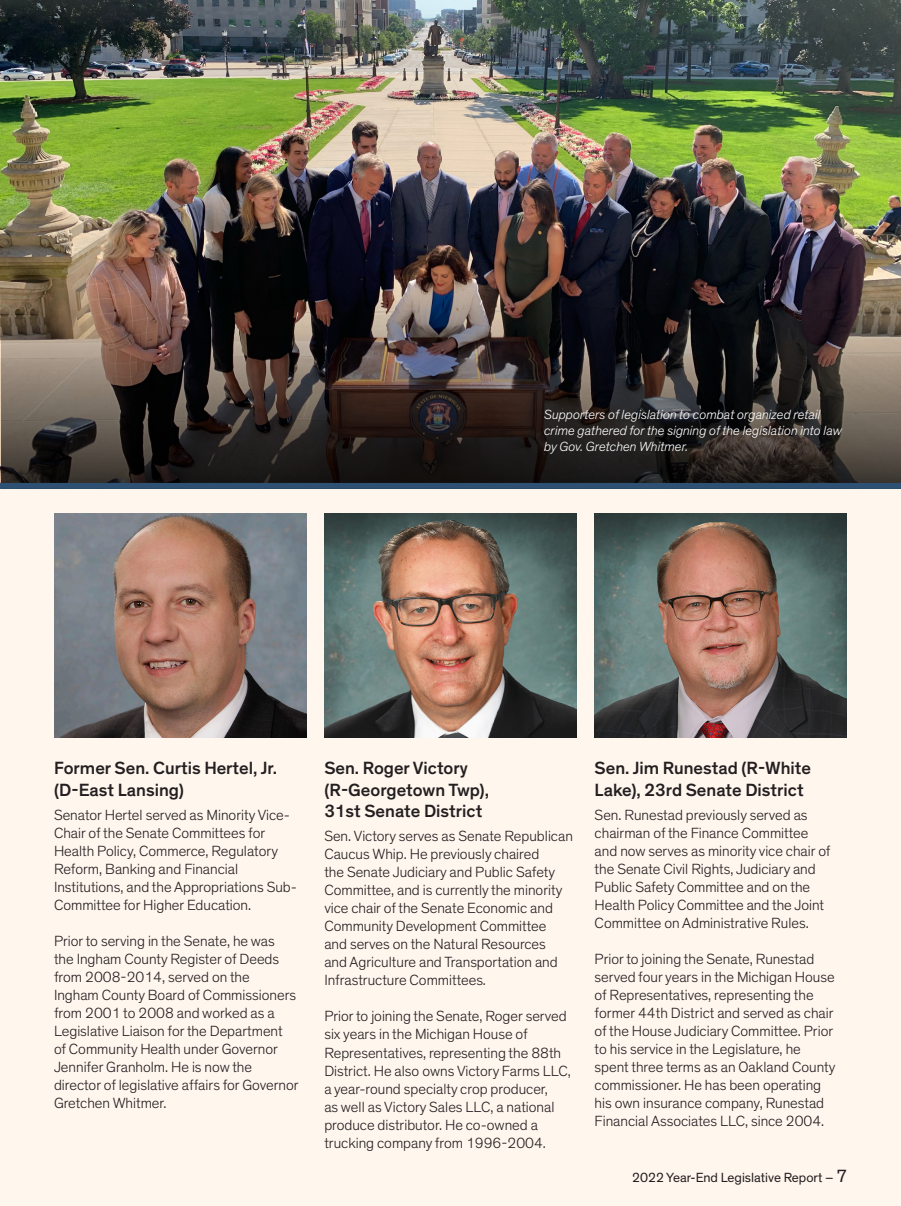
<style>
.page{position:relative;width:901px;height:1206px;background:#fff}
.page>*{position:absolute;margin:0;border:0;box-sizing:border-box;transform-origin:0 0}
.t1{font:500 18px/21.6px "Theinhardt";color:#231f20}
.t2{font:300 15px/18px "Theinhardt";color:#231f20}
.t3{font:italic 300 13.5px/16.2px "Theinhardt";color:#fff}
.t4{font:13.5px "Theinhardt";color:#231f20}
.s1{font-size:18px}
</style>
<div class="page">
<div style="left:0;top:1px;width:901px;height:1204px;background:#fff6ee"></div>
<svg style="left:0;top:0;width:900px;height:1px"></svg>
<img style="left:0;top:1px;width:901px;height:482px">
<svg style="left:1px;top:283px;width:900px;height:200px;background:#3d3531"></svg>
<img style="left:54px;top:513px;width:252px;height:225px">
<img style="left:324px;top:513px;width:252px;height:225px">
<img style="left:594px;top:513px;width:253px;height:225px">
<div style="left:0;top:483px;width:901px;height:6px;background:#2e5072"></div>
<p class="t3" style="left:544px;top:406px;width:299px">Supporters of legislation to combat organized retail crime gathered for the signing of the legislation into law by Gov. Gretchen Whitmer.</p>
<p class="t1" style="left:54px;top:757px;width:225px">Former Sen. Curtis Hertel, Jr. (D-East Lansing)</p>
<p class="t2" style="left:54px;top:805px;width:244px">Senator Hertel served as Minority Vice-Chair of the Senate Committees for Health Policy, Commerce, Regulatory Reform, Banking and Financial Institutions, and the Appropriations Sub-Committee for Higher Education.</p>
<p class="t2" style="left:54px;top:931px;width:246px">Prior to serving in the Senate, he was<br>the Ingham County Register of Deeds from 2008-2014, served on the<br>Ingham County Board of Commissioners from 2001 to 2008 and worked as a Legislative Liaison for the Department<br>of Community Health under Governor Jennifer Granholm. He is now the director of legislative affairs for Governor Gretchen Whitmer.</p>
<p class="t1" style="left:324px;top:757px;width:166px">Sen. Roger Victory (R-Georgetown Twp),<br>31st Senate District</p>
<p class="t2" style="left:324px;top:827px;width:250px">Sen. Victory serves as Senate Republican Caucus Whip. He previously chaired<br>the Senate Judiciary and Public Safety Committee, and is currently the minority vice chair of the Senate Economic and Community Development Committee and serves on the Natural Resources<br>and Agriculture and Transportation and Infrastructure Committees.</p>
<p class="t2" style="left:324px;top:1007px;width:248px">Prior to joining the Senate, Roger served six years in the Michigan House of Representatives, representing the 88th District. He also owns Victory Farms LLC, a year-round specialty crop producer,<br>as well as Victory Sales LLC, a national produce distributor. He co-owned a trucking company from 1996-2004.</p>
<p class="t1" style="left:594px;top:757px;width:218px">Sen. Jim Runestad (R-White<br>Lake), 23rd Senate District</p>
<p class="t2" style="left:594px;top:805px;width:237px">Sen. Runestad previously served as chairman of the Finance Committee and now serves as minority vice chair of the Senate Civil Rights, Judiciary and Public Safety Committee and on the Health Policy Committee and the Joint Committee on Administrative Rules.</p>
<p class="t2" style="left:594px;top:949px;width:242px">Prior to joining the Senate, Runestad served four years in the Michigan House of Representatives, representing the former 44th District and served as chair of the House Judiciary Committee. Prior to his service in the Legislature, he spent three terms as an Oakland County commissioner. He has been operating his own insurance company, Runestad Financial Associates LLC, since 2004.</p>
<p class="t4" style="left:632px;top:1168px;width:216px">2022 Year-End Legislative Report – <span class="s1">7</span></p>
</div>
